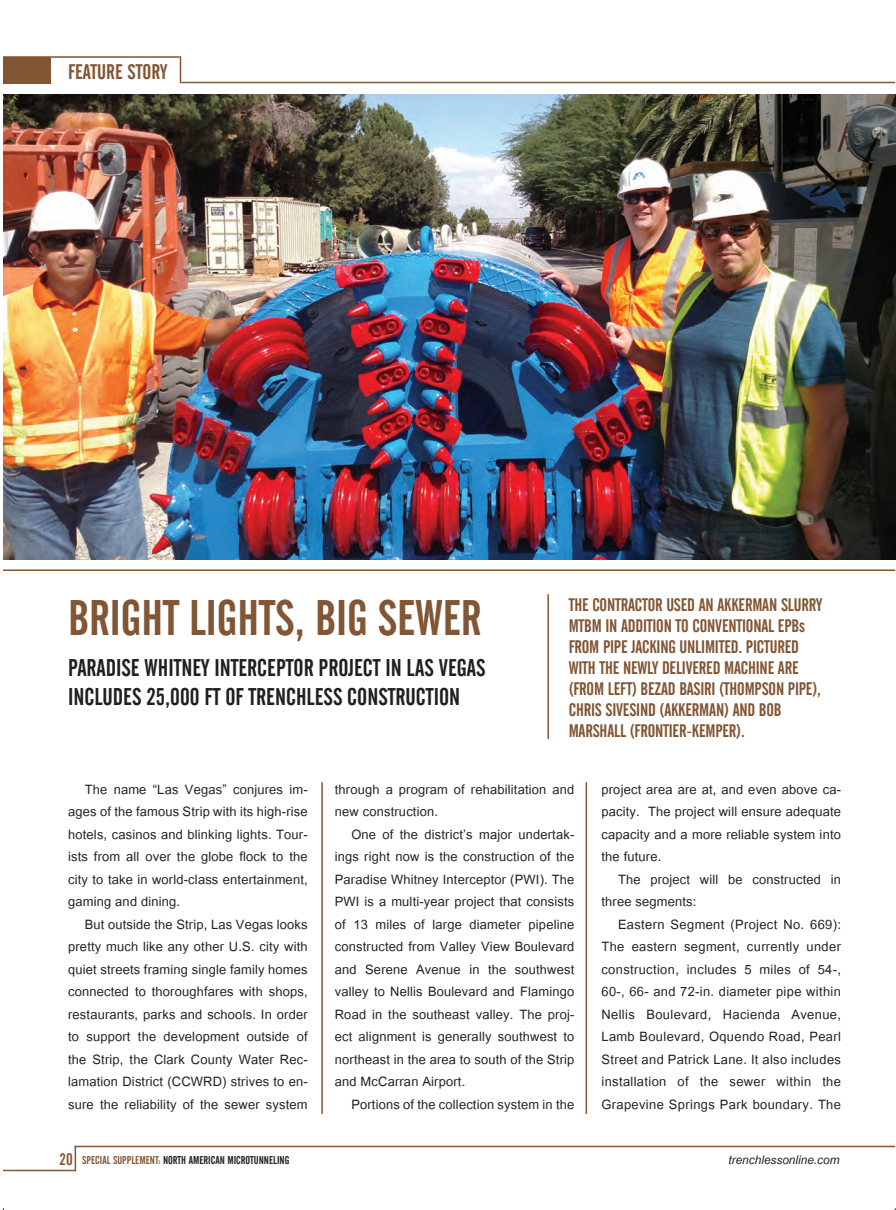
<style>
.page{position:relative;width:896px;height:1210px;background:#fff}
.page>*{position:absolute;margin:0;border:0;box-sizing:border-box;transform-origin:0 0}
.t1{font:49.5px "Alternate Gothic No 2 BT";color:#825534}
.t2{font:24px/28.8px "Alternate Gothic No 2 BT";color:#231f20}
.t3{font:21px "Alternate Gothic No 2 BT";color:#825534}
.t4{font:18px/22.5px "Utsaah";letter-spacing:.01em;color:#231f20;text-align:justify}
.t5{font:18px/21px "Alternate Gothic No 2 BT";letter-spacing:-.01em;color:#825534}
.t6{font:italic 16.5px "Utsaah";color:#231f20}
.t7{font:11.25px "Alternate Gothic No 2 BT";color:#231f20}
.s1{font-size:16.5px;color:#825534}
.s2{color:#825534}
</style>
<div class="page">
<div style="left:3px;top:57px;width:48px;height:26px;background:#825534"></div>
<svg style="left:75px;top:1147px;width:1px;height:22px"></svg>
<hr style="left:3px;top:1169px;width:73px;height:2px;background:#825534">
<hr style="left:3px;top:56px;width:177px;height:2px;background:#825534">
<svg style="left:180px;top:56px;width:1px;height:27px"></svg>
<hr style="left:75px;top:1145px;width:819px;height:2px;background:#825534">
<hr style="left:181px;top:82px;width:713px;height:1px;background:#825534">
<hr style="left:321px;top:782px;width:2px;height:331px;background:#825534">
<hr style="left:585px;top:782px;width:2px;height:331px;background:#825534">
<img style="left:3px;top:95px;width:891px;height:464px">
<hr style="left:3px;top:569px;width:891px;height:2px;background:#825534">
<hr style="left:547px;top:594px;width:1px;height:145px;background:#825534">
<p class="t3" style="left:68px;top:60px;width:101px">FEATURE STORY</p>
<h1 class="t1" style="left:68px;top:590px;width:415px">BRIGHT LIGHTS, BIG SEWER</h1>
<h2 class="t2" style="left:68px;top:653px;width:418px">PARADISE WHITNEY INTERCEPTOR PROJECT IN LAS VEGAS<br>INCLUDES 25,000 FT OF TRENCHLESS CONSTRUCTION</h2>
<p class="t5" style="left:568px;top:594px;width:255px">THE CONTRACTOR USED AN AKKERMAN SLURRY MTBM IN ADDITION TO CONVENTIONAL EPBs FROM PIPE JACKING UNLIMITED. PICTURED WITH THE NEWLY DELIVERED MACHINE ARE (FROM LEFT) BEZAD BASIRI (THOMPSON PIPE), CHRIS SIVESIND (AKKERMAN) AND BOB MARSHALL (FRONTIER-KEMPER).</p>
<p class="t4" style="left:68px;top:779px;width:241px;text-indent:17px">The name “Las Vegas” conjures im&shy;ages of the famous Strip with its high-rise hotels, casinos and blinking lights. Tour&shy;ists from all over the globe flock to the city to take in world-class entertainment, gaming and dining.</p>
<p class="t4" style="left:68px;top:914px;width:241px;text-indent:17px">But outside the Strip, Las Vegas looks pretty much like any other U.S. city with quiet streets framing single family homes connected to thoroughfares with shops, restaurants, parks and schools. In order to support the development outside of the Strip, the Clark County Water Rec&shy;lamation District (CCWRD) strives to en&shy;sure the reliability of the sewer system</p>
<p class="t4" style="left:335px;top:779px;width:241px">through a program of rehabilitation and new construction.</p>
<p class="t4" style="left:335px;top:824px;width:241px;text-indent:17px">One of the district’s major undertak&shy;ings right now is the construction of the Paradise Whitney Interceptor (PWI). The PWI is a multi-year project that consists of 13 miles of large diameter pipeline constructed from Valley View Boulevard and Serene Avenue in the southwest valley to Nellis Boulevard and Flamingo Road in the southeast valley. The proj&shy;ect alignment is generally southwest to northeast in the area to south of the Strip and McCarran Airport.</p>
<p class="t4" style="left:351px;top:1094px;width:224px">Portions of the collection system in the</p>
<p class="t4" style="left:601px;top:779px;width:241px">project area are at, and even above ca&shy;pacity. The project will ensure adequate capacity and a more reliable system into the future.</p>
<p class="t4" style="left:601px;top:869px;width:241px;text-indent:17px">The project will be constructed in three segments:</p>
<p class="t4" style="left:601px;top:914px;width:241px;text-indent:17px">Eastern Segment (Project No. 669):<br>The eastern segment, currently under construction, includes 5 miles of 54-, 60-, 66- and 72-in. diameter pipe within Nellis Boulevard, Hacienda Avenue, Lamb Boulevard, Oquendo Road, Pearl Street and Patrick Lane. It also includes installation of the sewer within the Grapevine Springs Park boundary. The</p>
<p class="t7" style="left:60px;top:1153px;width:231px"><span class="s1">20</span> <span class="s2">SPECIAL SUPPLEMENT:</span> NORTH AMERICAN MICROTUNNELING</p>
<p class="t6" style="left:728px;top:1151px;width:112px">trenchlessonline.com</p>
</div>
